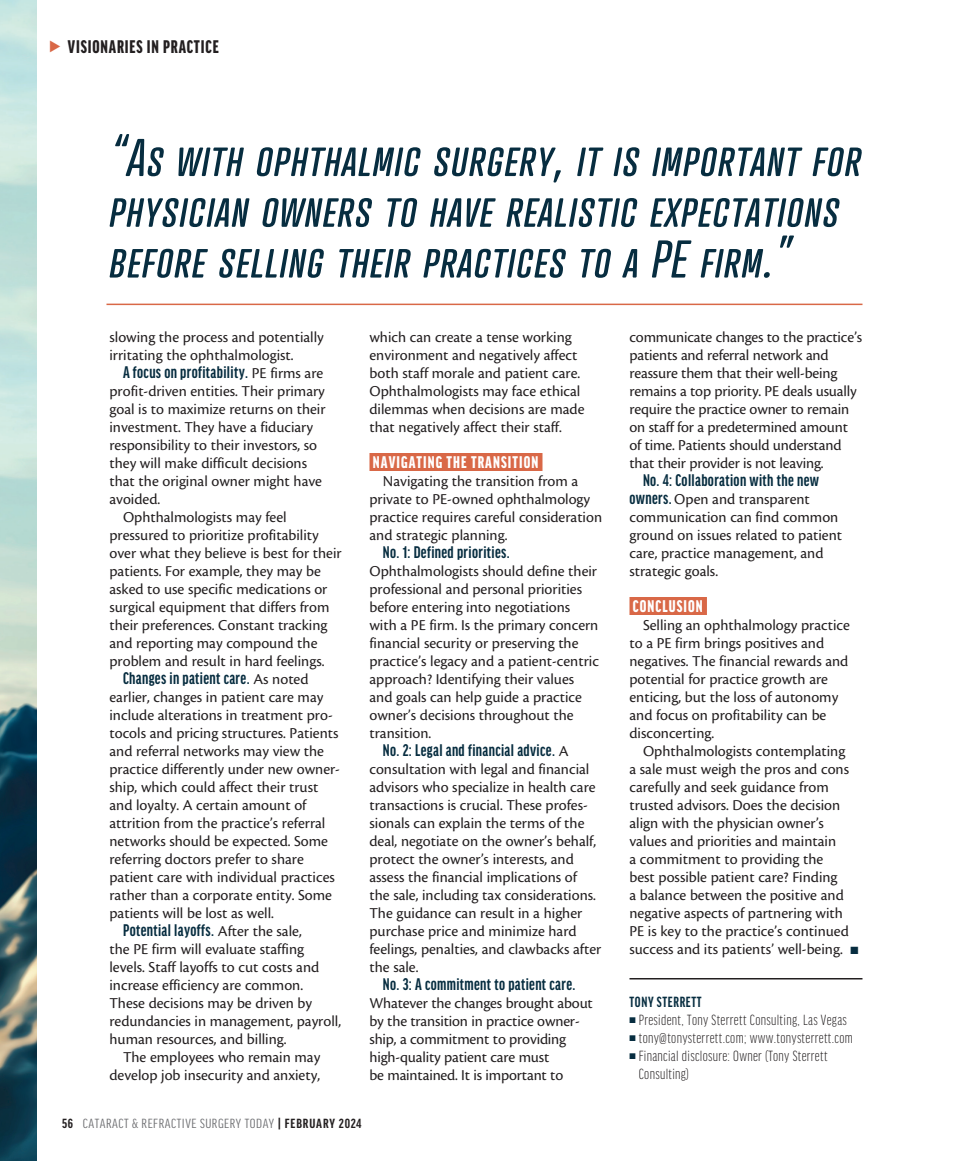
<style>
.page{position:relative;width:972px;height:1161px;background:#fff}
.page>*{position:absolute;margin:0;border:0;box-sizing:border-box;transform-origin:0 0}
.body{font:italic 51.3px/50.7px "Atrament";letter-spacing:.02em;color:#072d40}
.t1{font:900 extra-condensed 19.5px "Good Headline Pro";letter-spacing:.045em;color:#231f20}
.body-2{font:700 extra-condensed 18px "Good Headline Pro";letter-spacing:.02em;color:#072d40}
.subhead{font:900 extra-condensed 18px "Good Headline Pro";letter-spacing:.06em;color:#fff}
.body-3{font:15.75px/18px "Cronos Pro";color:#231f20}
.bio_info{font:300 extra-condensed 15.75px/18px "Good Headline Pro";letter-spacing:.02em;color:#231f20}
.bio_name{font:700 extra-condensed 15.75px "Good Headline Pro";letter-spacing:.04em;color:#072d40}
.t2{font:extra-condensed 14.1px "Good Headline Pro";letter-spacing:.035em;color:#6c6d70;scale:1.11 1}
.s1{font-family:"Cronos Pro";font-weight:400;font-stretch:normal;font-size:15.75px;color:#231f20}
.s2{font-weight:700;color:#231f20}
.s3{font-family:"Good Headline Pro";font-weight:700;font-stretch:extra-condensed;font-size:18px;color:#072d40}
.s4{color:#072d40}
</style>
<div class="page">
<img style="left:0;top:0;width:37px;height:1161px">
<div style="left:369px;top:453px;width:174px;height:18px;background:#d96847"></div>
<div style="left:630px;top:597px;width:77px;height:18px;background:#d96847"></div>
<hr style="left:630px;top:978px;width:232px;height:2px;background:#231f20">
<hr style="left:106px;top:304px;width:756px;height:1px;background:#d96847">
<p class="t1" style="left:68px;top:37px;width:152px">VISIONARIES IN PRACTICE</p>
<p class="body" style="left:110px;top:132px;width:753px">“As with ophthalmic surgery, it is important for physician owners to have realistic expectations before selling their practices to a PE firm.”</p>
<p class="body-3" style="left:110px;top:328px;width:216px">slowing the process and potentially irritating the ophthalmologist.</p>
<p class="body-2" style="left:123px;top:363px;width:202px">A focus on profitability. <span class="s1">PE firms are</span></p>
<p class="body-3" style="left:110px;top:382px;width:218px">profit-driven entities. Their primary goal is to maximize returns on their investment. They have a fiduciary responsibility to their investors, so they will make difficult decisions that the original owner might have avoided.</p>
<p class="body-3" style="left:110px;top:508px;width:234px;text-indent:14px">Ophthalmologists may feel pressured to prioritize profitability over what they believe is best for their patients. For example, they may be asked to use specific medications or surgical equipment that differs from their preferences. Constant tracking and reporting may compound the problem and result in hard feelings.</p>
<p class="body-2" style="left:123px;top:669px;width:187px">Changes in patient care. <span class="s1">As noted</span></p>
<p class="body-3" style="left:110px;top:688px;width:232px">earlier, changes in patient care may include alterations in treatment pro&shy;tocols and pricing structures. Patients and referral networks may view the practice differently under new owner&shy;ship, which could affect their trust and loyalty. A certain amount of attrition from the practice’s referral networks should be expected. Some referring doctors prefer to share patient care with individual practices rather than a corporate entity. Some patients will be lost as well.</p>
<p class="body-2" style="left:123px;top:921px;width:180px">Potential layoffs. <span class="s1">After the sale,</span></p>
<p class="body-3" style="left:110px;top:940px;width:233px">the PE firm will evaluate staffing levels. Staff layoffs to cut costs and increase efficiency are common.<br>These decisions may be driven by redundancies in management, payroll, human resources, and billing.</p>
<p class="body-3" style="left:110px;top:1048px;width:212px;text-align:right">The employees who remain may develop job insecurity and anxiety,</p>
<p class="body-3" style="left:369px;top:328px;width:217px">which can create a tense working environment and negatively affect both staff morale and patient care.<br>Ophthalmologists may face ethical dilemmas when decisions are made that negatively affect their staff.</p>
<p class="subhead" style="left:373px;top:453px;width:167px">NAVIGATING THE TRANSITION</p>
<p class="body-3" style="left:369px;top:472px;width:234px;text-indent:14px">Navigating the transition from a private to PE-owned ophthalmology practice requires careful consideration and strategic planning.</p>
<p class="body-2" style="left:383px;top:543px;width:128px">No. 1: Defined priorities.</p>
<p class="body-3" style="left:369px;top:562px;width:231px">Ophthalmologists should define their professional and personal priorities before entering into negotiations with a PE firm. Is the primary concern financial security or preserving the practice’s legacy and a patient-centric approach? Identifying their values and goals can help guide a practice owner’s decisions throughout the transition.</p>
<p class="body-2" style="left:383px;top:741px;width:187px">No. 2: Legal and financial advice. <span class="s1">A</span></p>
<p class="body-3" style="left:369px;top:760px;width:233px">consultation with legal and financial advisors who specialize in health care transactions is crucial. These profes&shy;sionals can explain the terms of the deal, negotiate on the owner’s behalf, protect the owner’s interests, and assess the financial implications of<br>the sale, including tax considerations.<br>The guidance can result in a higher purchase price and minimize hard feelings, penalties, and clawbacks after the sale.</p>
<p class="body-2" style="left:383px;top:975px;width:194px">No. 3: A commitment to patient care.</p>
<p class="body-3" style="left:369px;top:994px;width:225px">Whatever the changes brought about by the transition in practice owner&shy;ship, a commitment to providing high-quality patient care must<br>be maintained. It is important to</p>
<p class="t2" style="left:62px;top:1117px;width:271px"><span class="s2">56</span> CATARACT &amp; REFRACTIVE SURGERY TODAY <span class="s2">| FEBRUARY 2024</span></p>
<p class="body-3" style="left:630px;top:328px;width:234px">communicate changes to the practice’s patients and referral network and reassure them that their well-being remains a top priority. PE deals usually require the practice owner to remain on staff for a predetermined amount of time. Patients should understand that their provider is not leaving.</p>
<p class="body-2" style="left:643px;top:471px;width:178px">No. 4: Collaboration with the new</p>
<p class="body-3" style="left:630px;top:490px;width:214px"><span class="s3">owners.</span> Open and transparent communication can find common ground on issues related to patient care, practice management, and strategic goals.</p>
<p class="subhead" style="left:633px;top:597px;width:71px">CONCLUSION</p>
<p class="body-3" style="left:630px;top:616px;width:222px;text-indent:14px">Selling an ophthalmology practice to a PE firm brings positives and negatives. The financial rewards and potential for practice growth are enticing, but the loss of autonomy and focus on profitability can be disconcerting.</p>
<p class="body-3" style="left:630px;top:742px;width:231px;text-indent:14px">Ophthalmologists contemplating<br>a sale must weigh the pros and cons carefully and seek guidance from trusted advisors. Does the decision align with the physician owner’s values and priorities and maintain<br>a commitment to providing the<br>best possible patient care? Finding<br>a balance between the positive and negative aspects of partnering with PE is key to the practice’s continued success and its patients’ well-being. <span class="s4">■</span></p>
<p class="bio_name" style="left:630px;top:994px;width:74px">TONY STERRETT</p>
<p class="bio_info" style="left:630px;top:1011px;width:219px"><span class="s4">■</span> President, Tony Sterrett Consulting, Las Vegas</p>
<p class="bio_info" style="left:630px;top:1029px;width:225px"><span class="s4">■</span> tony@tonysterrett.com; www.tonysterrett.com</p>
<p class="bio_info" style="left:639px;top:1047px;width:190px;text-indent:-9px"><span class="s4">■</span> Financial disclosure: Owner (Tony Sterrett<br>Consulting)</p>
</div>
